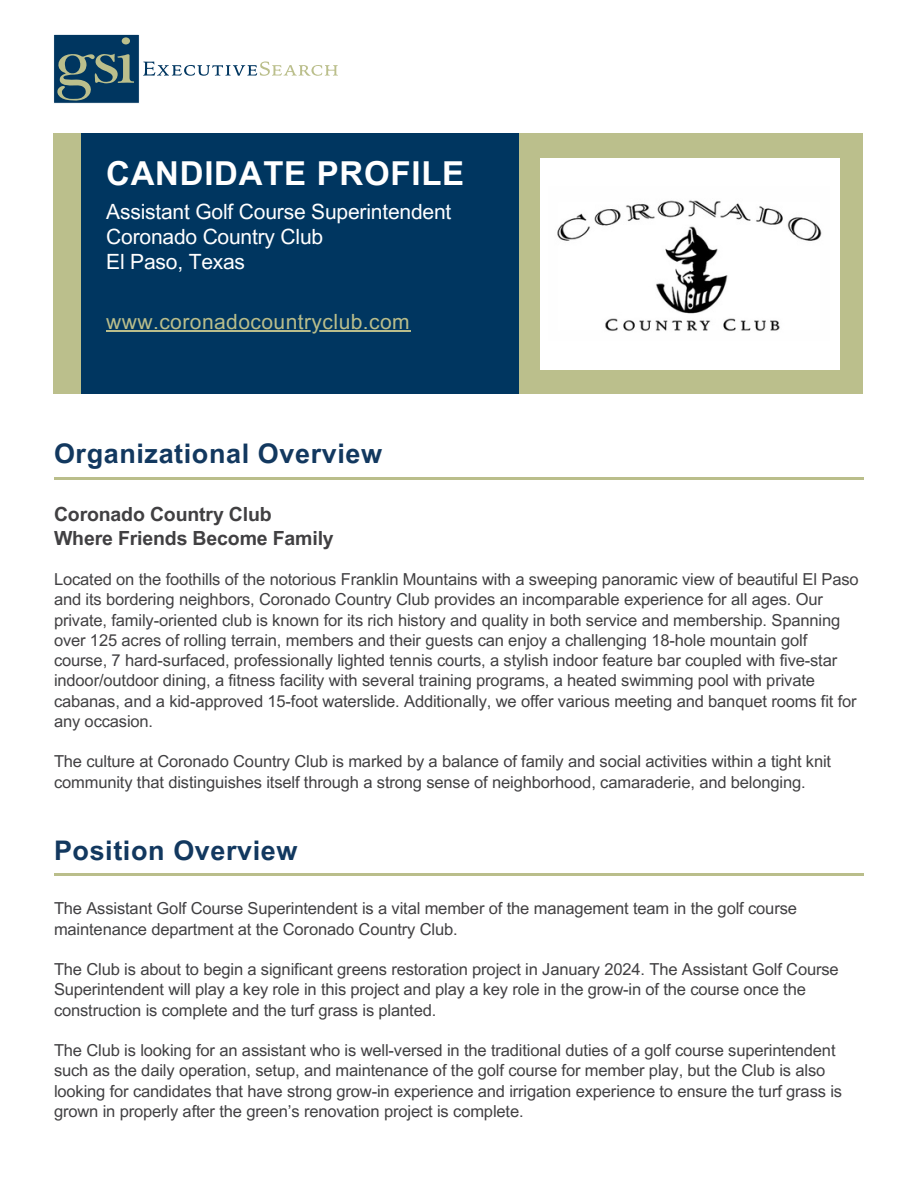
<style>
.page{position:relative;width:918px;height:1188px;background:#fff}
.page>*{position:absolute;margin:0;border:0;box-sizing:border-box;transform-origin:0 0}
.t1{font:700 33px "Arial MT Pro";letter-spacing:.02em;color:#fff}
.t2{font:700 27px "Arial MT Pro";letter-spacing:.02em;color:#12385f}
.t3{font:21px "Arial MT Pro";letter-spacing:-.01em;color:#fff}
.t4{font:21px "Arial MT Pro";letter-spacing:.02em;color:#babe8b}
.t5{font:700 19.5px "Arial MT Pro";letter-spacing:-.01em;color:#414042}
.t6{font:16.5px/20.2px "Arial MT Pro";letter-spacing:-.01em;color:#414042}
</style>
<div class="page">
<svg style="left:54px;top:34px;width:284px;height:70px"></svg>
<div style="left:122px;top:37px;width:8px;height:7px;background:#bbbf8c;border-radius:50%"></div>
<hr style="left:54px;top:477px;width:810px;height:3px;background:#babe8b">
<hr style="left:54px;top:873px;width:810px;height:3px;background:#babe8b">
<div style="left:53px;top:133px;width:810px;height:261px;background:#bbbf8c"></div>
<div style="left:81px;top:133px;width:438px;height:261px;background:#003660"></div>
<div style="left:540px;top:159px;width:299px;height:211px;background:#fff"></div>
<img style="left:557px;top:200px;width:265px;height:131px">
<hr style="left:106px;top:331px;width:304px;height:1px;background:#babe8b">
<p class="t1" style="left:106px;top:161px;width:360px">CANDIDATE PROFILE</p>
<p class="t3" style="left:106px;top:204px;width:347px">Assistant Golf Course Superintendent</p>
<p class="t3" style="left:106px;top:229px;width:219px">Coronado Country Club</p>
<p class="t3" style="left:106px;top:254px;width:140px">El Paso, Texas</p>
<p class="t4" style="left:106px;top:314px;width:305px">www.coronadocountryclub.com</p>
<p class="t2" style="left:54px;top:444px;width:330px">Organizational Overview</p>
<p class="t5" style="left:54px;top:507px;width:219px">Coronado Country Club</p>
<p class="t5" style="left:54px;top:530px;width:281px">Where Friends Become Family</p>
<p class="t6" style="left:54px;top:571px;width:806px">Located on the foothills of the notorious Franklin Mountains with a sweeping panoramic view of beautiful El Paso and its bordering neighbors, Coronado Country Club provides an incomparable experience for all ages. Our private, family-oriented club is known for its rich history and quality in both service and membership. Spanning over 125 acres of rolling terrain, members and their guests can enjoy a challenging 18-hole mountain golf course, 7 hard-surfaced, professionally lighted tennis courts, a stylish indoor feature bar coupled with five-star indoor/outdoor dining, a fitness facility with several training programs, a heated swimming pool with private cabanas, and a kid-approved 15-foot waterslide. Additionally, we offer various meeting and banquet rooms fit for any occasion.</p>
<p class="t6" style="left:54px;top:754px;width:779px">The culture at Coronado Country Club is marked by a balance of family and social activities within a tight knit community that distinguishes itself through a strong sense of neighborhood, camaraderie, and belonging.</p>
<p class="t2" style="left:54px;top:840px;width:245px">Position Overview</p>
<p class="t6" style="left:54px;top:900px;width:744px">The Assistant Golf Course Superintendent is a vital member of the management team in the golf course maintenance department at the Coronado Country Club.</p>
<p class="t6" style="left:54px;top:961px;width:786px">The Club is about to begin a significant greens restoration project in January 2024. The Assistant Golf Course<br>Superintendent will play a key role in this project and play a key role in the grow-in of the course once the construction is complete and the turf grass is planted.</p>
<p class="t6" style="left:54px;top:1042px;width:790px">The Club is looking for an assistant who is well-versed in the traditional duties of a golf course superintendent such as the daily operation, setup, and maintenance of the golf course for member play, but the Club is also looking for candidates that have strong grow-in experience and irrigation experience to ensure the turf grass is grown in properly after the green’s renovation project is complete.</p>
</div>
